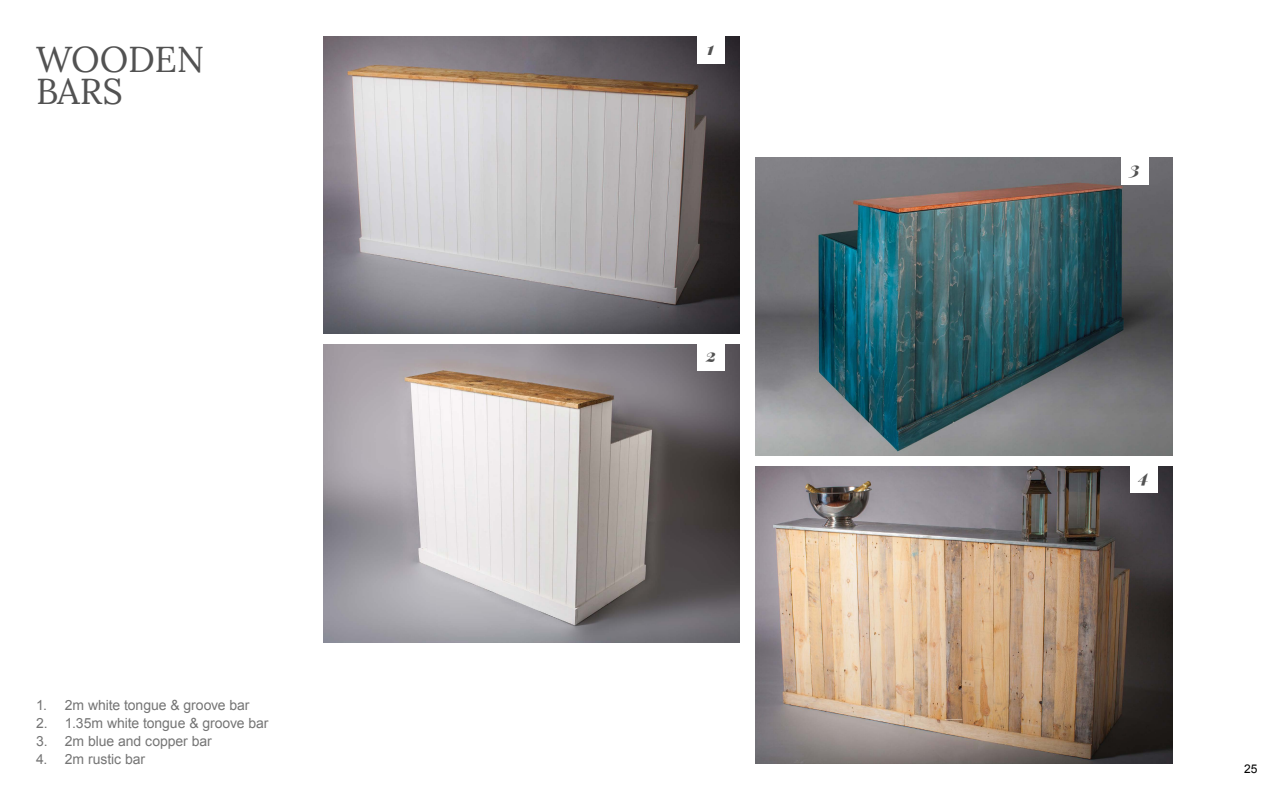
<style>
.page{position:relative;width:1280px;height:800px;background:#fff}
.page>*{position:absolute;margin:0;border:0;box-sizing:border-box;transform-origin:0 0}
.t1{font:36px/32px "Lora";letter-spacing:-.005em;color:#525252}
.t2{font:italic 900 18px "Playfair Display";color:#525252}
.t3{font:14px "Arial";letter-spacing:-.005em;color:#757575}
.t4{font:12px "Arial";color:#000}
</style>
<div class="page">
<img style="left:755px;top:466px;width:417px;height:298px">
<img style="left:755px;top:158px;width:417px;height:297px">
<div style="left:1121px;top:157px;width:28px;height:28px;background:#fff"></div>
<div style="left:1130px;top:465px;width:28px;height:28px;background:#fff"></div>
<img style="left:324px;top:36px;width:415px;height:298px">
<img style="left:324px;top:344px;width:415px;height:298px">
<div style="left:697px;top:36px;width:28px;height:28px;background:#fff"></div>
<div style="left:697px;top:343px;width:28px;height:28px;background:#fff"></div>
<h1 class="t1" style="left:36px;top:41px;width:170px">WOODEN<br>BARS</h1>
<p class="t3" style="left:36px;top:696px;width:215px">1. 2m white tongue &amp; groove bar</p>
<p class="t3" style="left:36px;top:714px;width:234px">2. 1.35m white tongue &amp; groove bar</p>
<p class="t3" style="left:36px;top:732px;width:177px">3. 2m blue and copper bar</p>
<p class="t3" style="left:36px;top:750px;width:111px">4. 2m rustic bar</p>
<p class="t2" style="left:707px;top:35px;width:9px">1</p>
<p class="t2" style="left:706px;top:343px;width:12px">2</p>
<p class="t2" style="left:1130px;top:156px;width:11px">3</p>
<p class="t2" style="left:1139px;top:464px;width:11px">4</p>
<p class="t4" style="left:1244px;top:761px;width:15px">25</p>
</div>
